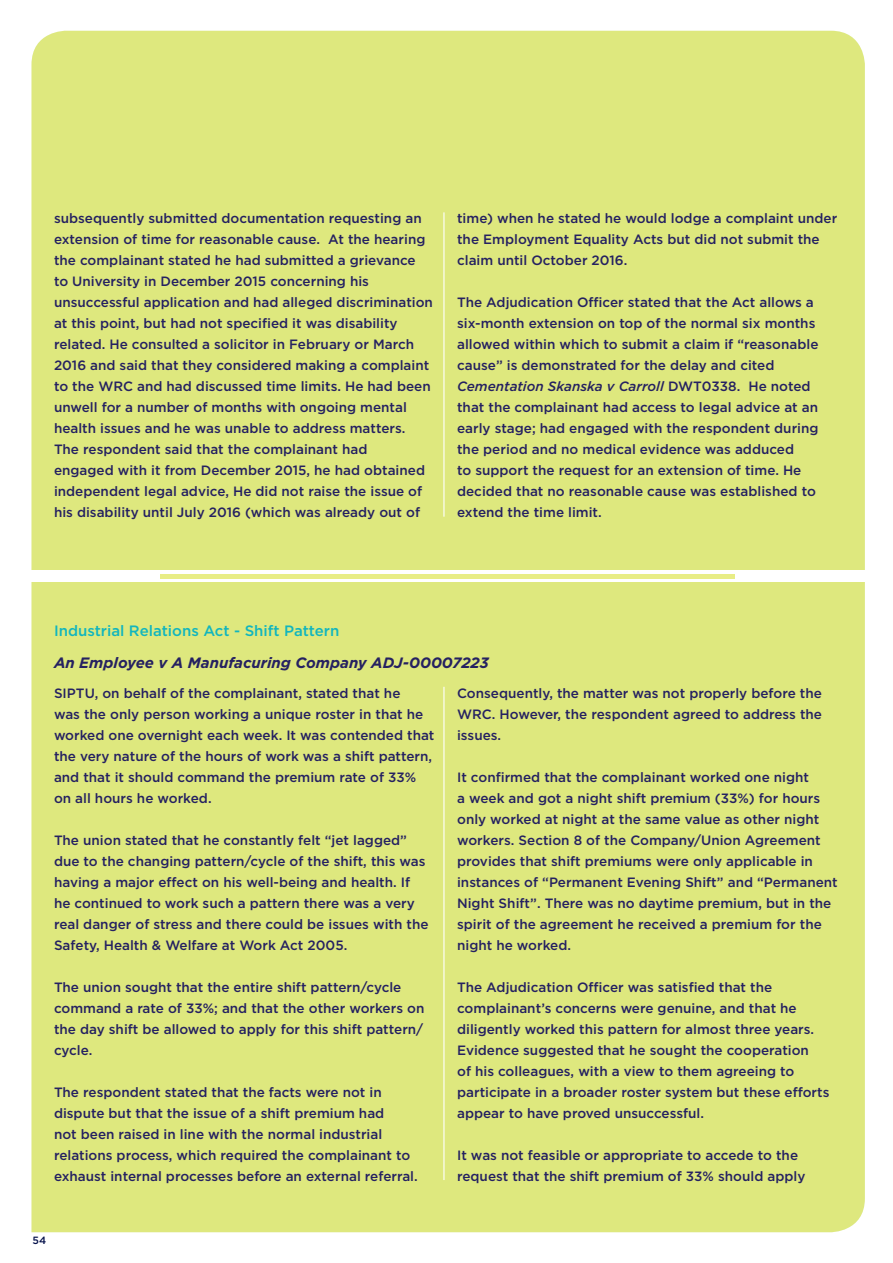
<style>
.page{position:relative;width:893px;height:1263px;background:#fff}
.page>*{position:absolute;margin:0;border:0;box-sizing:border-box;transform-origin:0 0}
.t1{font:italic 700 15px "Gotham";color:#252161}
.t2{font:500 15px "Gotham";color:#11b5be}
.t3{font:500 13.5px/21px "Gotham";color:#252161}
.t4{font:500 10.5px "Gotham";color:#04104a}
.s1{font-style:italic}
</style>
<div class="page">
<div style="left:32px;top:31px;width:833px;height:1201px;background:#dee87e"></div>
<div style="left:31px;top:571px;width:834px;height:11px;background:#fff"></div>
<div style="left:161px;top:574px;width:574px;height:5px;background:#e8ed86"></div>
<hr style="left:443px;top:212px;width:1px;height:305px;background:#fff">
<hr style="left:443px;top:687px;width:1px;height:493px;background:#fff">
<p class="t3" style="left:54px;top:207px;width:380px">subsequently submitted documentation requesting an extension of time for reasonable cause. At the hearing the complainant stated he had submitted a grievance to University in December 2015 concerning his unsuccessful application and had alleged discrimination at this point, but had not specified it was disability related. He consulted a solicitor in February or March 2016 and said that they considered making a complaint to the WRC and had discussed time limits. He had been unwell for a number of months with ongoing mental health issues and he was unable to address matters.</p>
<p class="t3" style="left:54px;top:438px;width:373px">The respondent said that the complainant had engaged with it from December 2015, he had obtained independent legal advice, He did not raise the issue of his disability until July 2016 (which was already out of</p>
<p class="t3" style="left:457px;top:207px;width:382px">time) when he stated he would lodge a complaint under the Employment Equality Acts but did not submit the claim until October 2016.</p>
<p class="t3" style="left:457px;top:291px;width:363px">The Adjudication Officer stated that the Act allows a six-month extension on top of the normal six months allowed within which to submit a claim if “reasonable cause” is demonstrated for the delay and cited <span class="s1">Cementation Skanska v Carroll</span> DWT0338. He noted that the complainant had access to legal advice at an early stage; had engaged with the respondent during the period and no medical evidence was adduced<br>to support the request for an extension of time. He decided that no reasonable cause was established to extend the time limit.</p>
<p class="t2" style="left:54px;top:621px;width:287px">Industrial Relations Act - Shift Pattern</p>
<p class="t1" style="left:54px;top:652px;width:436px">An Employee v A Manufacuring Company ADJ-00007223</p>
<p class="t3" style="left:54px;top:682px;width:382px">SIPTU, on behalf of the complainant, stated that he<br>was the only person working a unique roster in that he worked one overnight each week. It was contended that the very nature of the hours of work was a shift pattern, and that it should command the premium rate of 33% on all hours he worked.</p>
<p class="t3" style="left:54px;top:829px;width:376px">The union stated that he constantly felt “jet lagged” due to the changing pattern/cycle of the shift, this was having a major effect on his well-being and health. If he continued to work such a pattern there was a very real danger of stress and there could be issues with the Safety, Health &amp; Welfare at Work Act 2005.</p>
<p class="t3" style="left:54px;top:976px;width:372px">The union sought that the entire shift pattern/cycle command a rate of 33%; and that the other workers on the day shift be allowed to apply for this shift pattern/ cycle.</p>
<p class="t3" style="left:54px;top:1081px;width:365px">The respondent stated that the facts were not in dispute but that the issue of a shift premium had<br>not been raised in line with the normal industrial relations process, which required the complainant to exhaust internal processes before an external referral.</p>
<p class="t4" style="left:33px;top:1233px;width:15px">54</p>
<p class="t3" style="left:457px;top:682px;width:366px;text-align:justify">Consequently, the matter was not properly before the WRC. However, the respondent agreed to address the issues.</p>
<p class="t3" style="left:457px;top:766px;width:382px">It confirmed that the complainant worked one night<br>a week and got a night shift premium (33%) for hours only worked at night at the same value as other night workers. Section 8 of the Company/Union Agreement provides that shift premiums were only applicable in instances of “Permanent Evening Shift” and “Permanent Night Shift”. There was no daytime premium, but in the spirit of the agreement he received a premium for the night he worked.</p>
<p class="t3" style="left:457px;top:976px;width:374px">The Adjudication Officer was satisfied that the complainant’s concerns were genuine, and that he diligently worked this pattern for almost three years.<br>Evidence suggested that he sought the cooperation<br>of his colleagues, with a view to them agreeing to participate in a broader roster system but these efforts appear to have proved unsuccessful.</p>
<p class="t3" style="left:457px;top:1144px;width:350px">It was not feasible or appropriate to accede to the request that the shift premium of 33% should apply</p>
</div>
